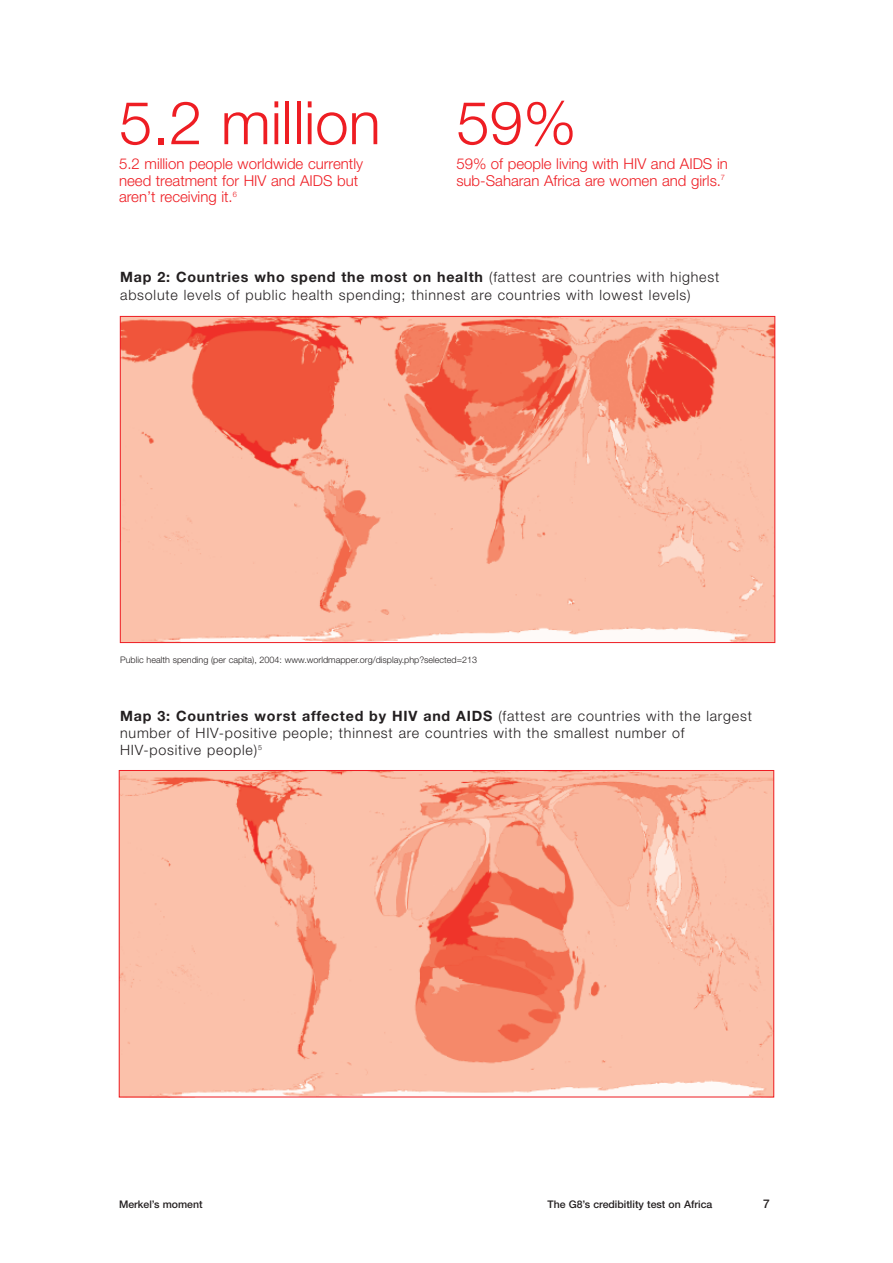
<style>
.page{position:relative;width:893px;height:1263px;background:#fff}
.page>*{position:absolute;margin:0;border:0;box-sizing:border-box;transform-origin:0 0}
.t1{font:300 60px "Helvetica Neue";color:#ee1d23}
.t2{font:300 15px/16.5px "Helvetica Neue";color:#ee1d23}
.t3{font:300 14.25px/17.2px "Helvetica Neue";letter-spacing:.055em;color:#231f20}
.t4{font:500 12px "Helvetica Neue";color:#231f20}
.t5{font:500 10.5px "Helvetica Neue";color:#231f20}
.t6{font:300 9px "Helvetica Neue";color:#231f20}
.s1{font-weight:700}
</style>
<div class="page">
<img style="left:121px;top:772px;width:651px;height:323px">
<img style="left:122px;top:318px;width:651px;height:323px">
<h1 class="t1" style="left:119px;top:101px;width:263px">5.2 million</h1>
<p class="t2" style="left:119px;top:157px;width:245px">5.2 million people worldwide currently need treatment for HIV and AIDS but aren’t receiving it.<sup>6</sup></p>
<h1 class="t1" style="left:456px;top:101px;width:122px">59%</h1>
<p class="t2" style="left:456px;top:157px;width:273px">59% of people living with HIV and AIDS in sub-Saharan Africa are women and girls.<sup>7</sup></p>
<p class="t3" style="left:120px;top:270px;width:601px"><span class="s1">Map 2: Countries who spend the most on health</span> (fattest are countries with highest absolute levels of public health spending; thinnest are countries with lowest levels)</p>
<p class="t6" style="left:120px;top:657px;width:359px">Public health spending (per capita), 2004: www.worldmapper.org/display.php?selected=213</p>
<p class="t3" style="left:120px;top:708px;width:633px"><span class="s1">Map 3: Countries worst affected by HIV and AIDS</span> (fattest are countries with the largest number of HIV-positive people; thinnest are countries with the smallest number of<br>HIV-positive people)<sup>5</sup></p>
<p class="t5" style="left:119px;top:1200px;width:85px">Merkel’s moment</p>
<p class="t5" style="left:547px;top:1200px;width:166px">The G8’s credibitlity test on Africa</p>
<p class="t4" style="left:763px;top:1199px;width:8px">7</p>
</div>
